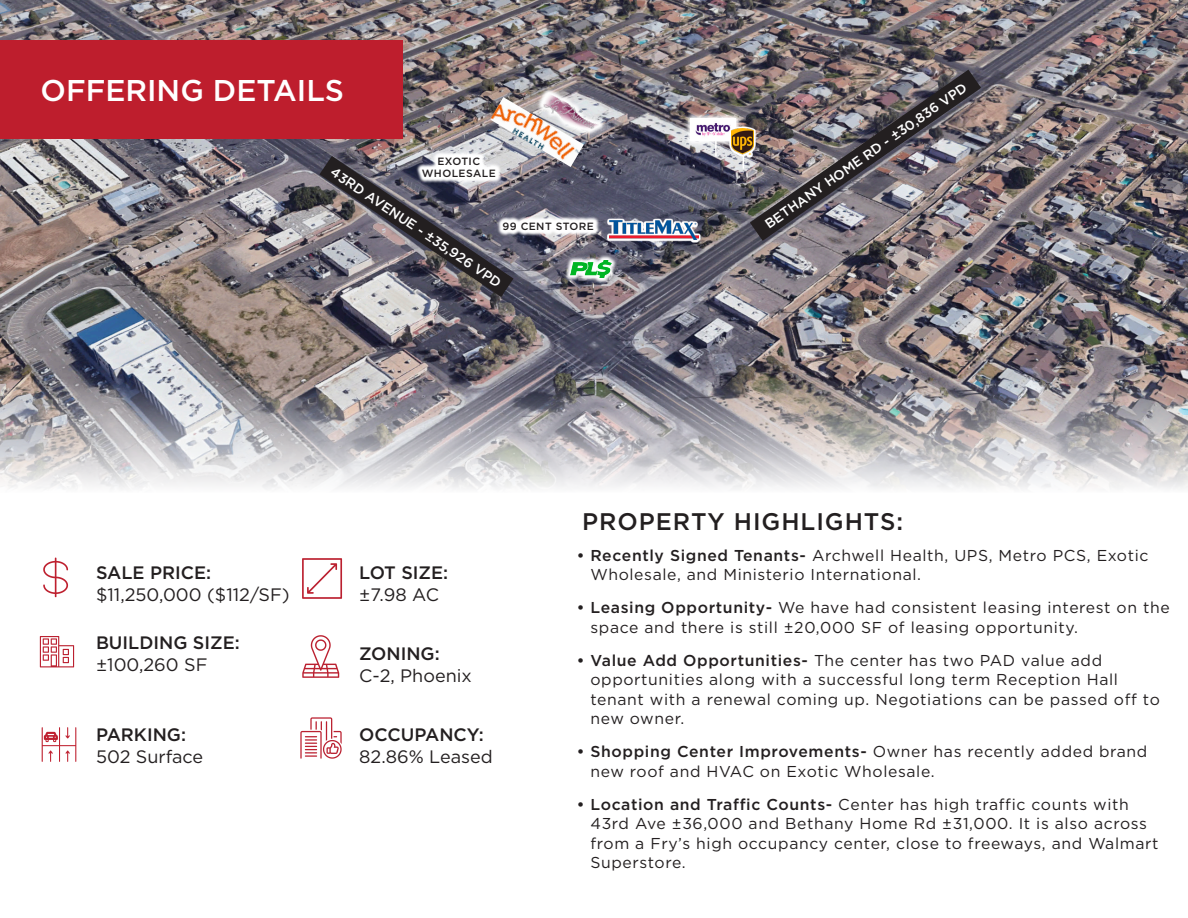
<style>
.page{position:relative;width:1188px;height:918px;background:#fff}
.page>*{position:absolute;margin:0;border:0;box-sizing:border-box;transform-origin:0 0}
.t1{font:500 30px "Gotham";color:#fff}
.Headline_-_Align_Left{font:500 24px "Gotham";letter-spacing:.04em;color:#231f20}
.t2{font:18px "Gotham";color:#231f20}
.t3{font:500 18px "Gotham";color:#231f20}
.t4{font:15.75px/19.5px "Gotham";letter-spacing:.04em;color:#231f20}
.t5{font:500 13.5px "Gotham";color:#fff}
.Headline_-_Align_Left-2{font:500 10.5px "Gotham";letter-spacing:.04em;color:#231f20}
.s1{font-weight:500}
</style>
<div class="page">
<img style="left:0;top:0;width:1188px;height:489px">
<div style="left:0;top:40px;width:403px;height:99px;background:#be1e2d"></div>
<svg style="left:43px;top:557px;width:26px;height:41px"></svg>
<svg style="left:39px;top:636px;width:36px;height:32px"></svg>
<svg style="left:41px;top:727px;width:36px;height:35px"></svg>
<svg style="left:302px;top:558px;width:41px;height:41px"></svg>
<svg style="left:302px;top:635px;width:38px;height:43px"></svg>
<svg style="left:300px;top:717px;width:42px;height:42px"></svg>
<img style="left:490px;top:97px;width:94px;height:70px">
<svg style="left:607px;top:218px;width:94px;height:25px"></svg>
<img style="left:609px;top:221px;width:89px;height:19px">
<svg style="left:684px;top:112px;width:58px;height:35px"></svg>
<img style="left:691px;top:118px;width:45px;height:23px">
<svg style="left:564px;top:254px;width:53px;height:30px"></svg>
<img style="left:570px;top:260px;width:42px;height:18px">
<svg style="left:514px;top:216px;width:86px;height:21px"></svg>
<svg style="left:532px;top:85px;width:79px;height:60px;background:#988e8f"></svg>
<img style="left:536px;top:92px;width:67px;height:47px">
<svg style="left:416px;top:150px;width:86px;height:6px"></svg>
<hr style="left:715px;top:133px;width:2px;height:24px;background:#fff">
<svg style="left:729px;top:126px;width:21px;height:32px"></svg>
<img style="left:732px;top:129px;width:18px;height:26px">
<svg style="left:319px;top:156px;width:195px;height:141px;background:#716e76"></svg>
<img style="left:750px;top:70px;width:231px;height:171px">
<p class="t1" style="left:40px;top:70px;width:305px">OFFERING DETAILS</p>
<p class="Headline_-_Align_Left-2" style="left:437px;top:155px;width:44px">EXOTIC</p>
<p class="t5" style="left:337px;top:163px;width:204px;rotate:34deg">43RD AVENUE - ±35,926 VPD</p>
<p class="Headline_-_Align_Left-2" style="left:422px;top:166px;width:75px">WHOLESALE</p>
<p class="Headline_-_Align_Left-2" style="left:502px;top:220px;width:93px">99 CENT STORE</p>
<p class="t5" style="left:761px;top:218px;width:244px;rotate:-35deg">BETHANY HOME RD - ±30,836 VPD</p>
<p class="t3" style="left:96px;top:561px;width:117px">SALE PRICE:</p>
<p class="t2" style="left:96px;top:583px;width:195px">$11,250,000 ($112/SF)</p>
<p class="t3" style="left:96px;top:631px;width:145px">BUILDING SIZE:</p>
<p class="t2" style="left:96px;top:653px;width:113px">±100,260 SF</p>
<p class="t3" style="left:96px;top:723px;width:92px">PARKING:</p>
<p class="t2" style="left:96px;top:745px;width:109px">502 Surface</p>
<p class="t3" style="left:359px;top:561px;width:91px">LOT SIZE:</p>
<p class="t2" style="left:359px;top:583px;width:81px">±7.98 AC</p>
<p class="t3" style="left:359px;top:642px;width:82px">ZONING:</p>
<p class="t2" style="left:359px;top:664px;width:114px">C-2, Phoenix</p>
<p class="t3" style="left:359px;top:723px;width:126px">OCCUPANCY:</p>
<p class="t2" style="left:359px;top:745px;width:135px">82.86% Leased</p>
<p class="Headline_-_Align_Left" style="left:582px;top:506px;width:323px">PROPERTY HIGHLIGHTS:</p>
<p class="t4" style="left:590px;top:545px;width:560px;text-indent:-14px"><span class="s1">• Recently Signed Tenants-</span> Archwell Health, UPS, Metro PCS, Exotic<br>Wholesale, and Ministerio International.</p>
<p class="t4" style="left:590px;top:598px;width:581px;text-indent:-14px"><span class="s1">• Leasing Opportunity-</span> We have had consistent leasing interest on the space and there is still ±20,000 SF of leasing opportunity.</p>
<p class="t4" style="left:590px;top:650px;width:571px;text-indent:-14px"><span class="s1">• Value Add Opportunities-</span> The center has two PAD value add opportunities along with a successful long term Reception Hall tenant with a renewal coming up. Negotiations can be passed off to new owner.</p>
<p class="t4" style="left:590px;top:742px;width:558px;text-indent:-14px"><span class="s1">• Shopping Center Improvements-</span> Owner has recently added brand new roof and HVAC on Exotic Wholesale.</p>
<p class="t4" style="left:590px;top:794px;width:570px;text-indent:-14px"><span class="s1">• Location and Traffic Counts-</span> Center has high traffic counts with 43rd Ave ±36,000 and Bethany Home Rd ±31,000. It is also across from a Fry’s high occupancy center, close to freeways, and Walmart Superstore.</p>
</div>
